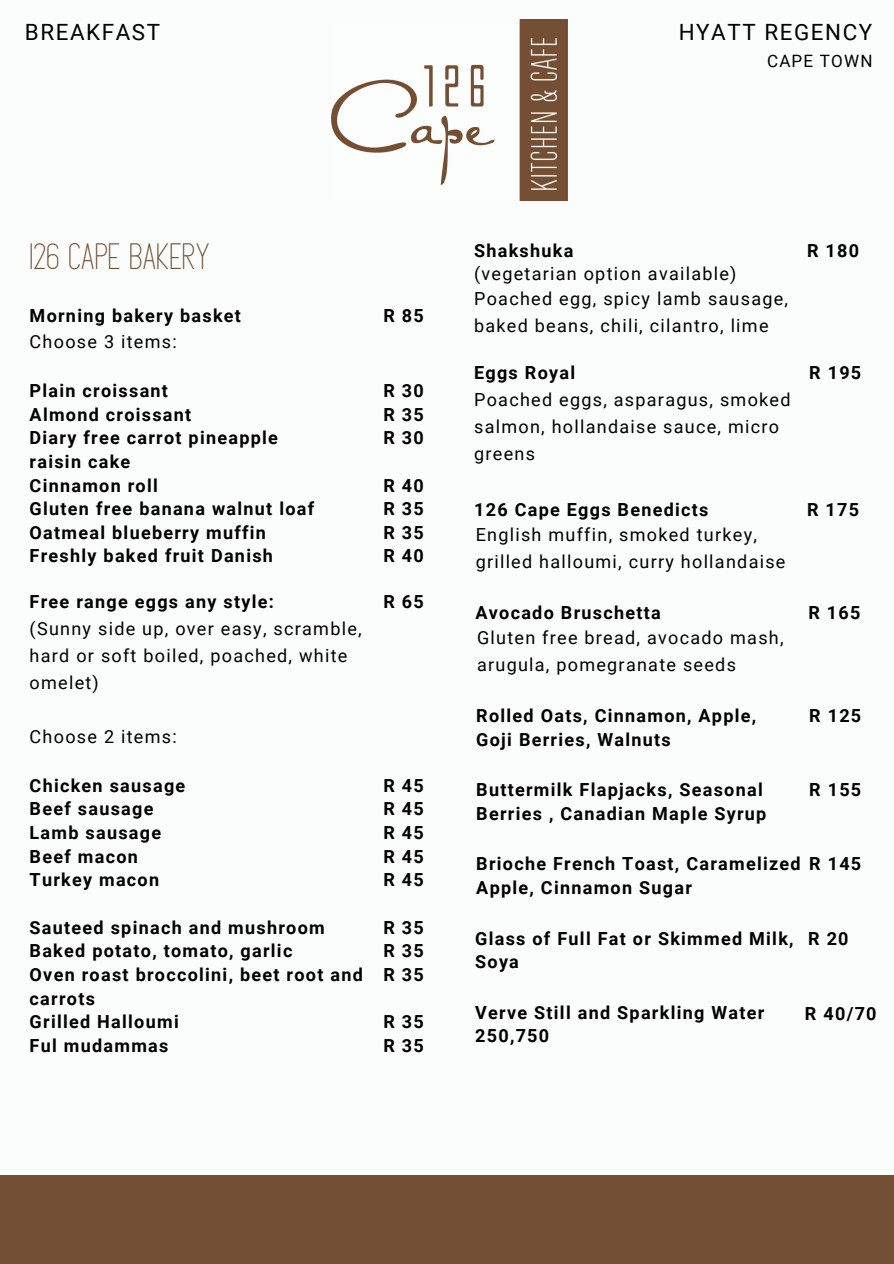
<style>
.page{position:relative;width:894px;height:1264px;background:#fff}
.page>*{position:absolute;margin:0;border:0;box-sizing:border-box;transform-origin:0 0}
.t1{font:700 29.4px "Athens";color:#734f34}
.t2{font:22.35px "Roboto";letter-spacing:.07em;color:#000}
.t3{font:700 18px/23.7px "Roboto";letter-spacing:.07em;color:#000}
.t4{font:18px/27px "Roboto";letter-spacing:.07em;color:#000}
.t5{font:17.1px "Roboto";letter-spacing:.07em;color:#000}
</style>
<div class="page">
<div style="left:0;top:0;width:893px;height:1263px;background:#fbfdfc"></div>
<img style="left:331px;top:19px;width:236px;height:181px">
<div style="left:0;top:1175px;width:893px;height:88px;background:#734f34"></div>
<p class="t2" style="left:25px;top:19px;width:137px">BREAKFAST</p>
<p class="t2" style="left:678px;top:19px;width:195px">HYATT REGENCY</p>
<p class="t5" style="left:766px;top:52px;width:107px">CAPE TOWN</p>
<p class="t1" style="left:31px;top:235px;width:182px">126 CAPE BAKERY</p>
<p class="t3" style="left:30px;top:304px;width:213px">Morning bakery basket</p>
<p class="t3" style="left:383px;top:304px;width:42px">R 85</p>
<p class="t4" style="left:30px;top:329px;width:148px">Choose 3 items:</p>
<p class="t3" style="left:30px;top:379px;width:140px">Plain croissant</p>
<p class="t3" style="left:30px;top:402px;width:163px">Almond croissant</p>
<p class="t3" style="left:30px;top:426px;width:250px">Diary free carrot pineapple</p>
<p class="t3" style="left:30px;top:450px;width:102px">raisin cake</p>
<p class="t3" style="left:30px;top:473px;width:130px">Cinnamon roll</p>
<p class="t3" style="left:30px;top:497px;width:286px">Gluten free banana walnut loaf</p>
<p class="t3" style="left:30px;top:521px;width:238px">Oatmeal blueberry muffin</p>
<p class="t3" style="left:30px;top:544px;width:245px">Freshly baked fruit Danish</p>
<p class="t3" style="left:383px;top:379px;width:42px">R 30</p>
<p class="t3" style="left:383px;top:402px;width:42px">R 35</p>
<p class="t3" style="left:383px;top:426px;width:42px">R 30</p>
<p class="t3" style="left:383px;top:473px;width:42px">R 40</p>
<p class="t3" style="left:383px;top:497px;width:42px">R 35</p>
<p class="t3" style="left:383px;top:521px;width:42px">R 35</p>
<p class="t3" style="left:383px;top:544px;width:42px">R 40</p>
<p class="t3" style="left:30px;top:590px;width:246px">Free range eggs any style:</p>
<p class="t3" style="left:383px;top:590px;width:42px">R 65</p>
<p class="t4" style="left:30px;top:615px;width:333px">(Sunny side up, over easy, scramble, hard or soft boiled, poached, white omelet)</p>
<p class="t4" style="left:30px;top:723px;width:148px">Choose 2 items:</p>
<p class="t3" style="left:30px;top:773px;width:157px">Chicken sausage</p>
<p class="t3" style="left:30px;top:797px;width:125px">Beef sausage</p>
<p class="t3" style="left:30px;top:821px;width:133px">Lamb sausage</p>
<p class="t3" style="left:30px;top:844px;width:110px">Beef macon</p>
<p class="t3" style="left:30px;top:868px;width:131px">Turkey macon</p>
<p class="t3" style="left:30px;top:915px;width:296px">Sauteed spinach and mushroom</p>
<p class="t3" style="left:30px;top:939px;width:264px">Baked potato, tomato, garlic</p>
<p class="t3" style="left:30px;top:962px;width:335px">Oven roast broccolini, beet root and carrots</p>
<p class="t3" style="left:30px;top:1010px;width:151px">Grilled Halloumi</p>
<p class="t3" style="left:30px;top:1033px;width:140px">Ful mudammas</p>
<p class="t3" style="left:383px;top:773px;width:42px">R 45</p>
<p class="t3" style="left:383px;top:797px;width:42px">R 45</p>
<p class="t3" style="left:383px;top:821px;width:42px">R 45</p>
<p class="t3" style="left:383px;top:844px;width:42px">R 45</p>
<p class="t3" style="left:383px;top:868px;width:42px">R 45</p>
<p class="t3" style="left:383px;top:915px;width:42px">R 35</p>
<p class="t3" style="left:383px;top:939px;width:42px">R 35</p>
<p class="t3" style="left:383px;top:962px;width:42px">R 35</p>
<p class="t3" style="left:383px;top:1010px;width:42px">R 35</p>
<p class="t3" style="left:383px;top:1033px;width:42px">R 35</p>
<p class="t3" style="left:474px;top:239px;width:101px">Shakshuka</p>
<p class="t4" style="left:474px;top:261px;width:264px">(vegetarian option available)</p>
<p class="t4" style="left:474px;top:285px;width:315px">Poached egg, spicy lamb sausage, baked beans, chili, cilantro, lime</p>
<p class="t3" style="left:806px;top:239px;width:54px">R 180</p>
<p class="t3" style="left:474px;top:361px;width:102px">Eggs Royal</p>
<p class="t3" style="left:809px;top:361px;width:54px">R 195</p>
<p class="t4" style="left:474px;top:386px;width:318px">Poached eggs, asparagus, smoked salmon, hollandaise sauce, micro greens</p>
<p class="t3" style="left:474px;top:498px;width:236px">126 Cape Eggs Benedicts</p>
<p class="t3" style="left:806px;top:498px;width:54px">R 175</p>
<p class="t4" style="left:475px;top:521px;width:283px">English muffin, smoked turkey,</p>
<p class="t4" style="left:475px;top:548px;width:311px">grilled halloumi, curry hollandaise</p>
<p class="t3" style="left:475px;top:601px;width:187px">Avocado Bruschetta</p>
<p class="t3" style="left:808px;top:601px;width:54px">R 165</p>
<p class="t4" style="left:477px;top:624px;width:308px">Gluten free bread, avocado mash, arugula, pomegranate seeds</p>
<p class="t3" style="left:476px;top:704px;width:281px">Rolled Oats, Cinnamon, Apple,</p>
<p class="t3" style="left:476px;top:728px;width:196px">Goji Berries, Walnuts</p>
<p class="t3" style="left:476px;top:778px;width:288px">Buttermilk Flapjacks, Seasonal</p>
<p class="t3" style="left:476px;top:802px;width:291px">Berries , Canadian Maple Syrup</p>
<p class="t3" style="left:809px;top:704px;width:54px">R 125</p>
<p class="t3" style="left:809px;top:778px;width:54px">R 155</p>
<p class="t3" style="left:476px;top:852px;width:326px">Brioche French Toast, Caramelized<br>Apple, Cinnamon Sugar</p>
<p class="t3" style="left:809px;top:852px;width:54px">R 145</p>
<p class="t3" style="left:475px;top:926px;width:320px">Glass of Full Fat or Skimmed Milk,</p>
<p class="t3" style="left:475px;top:950px;width:45px">Soya</p>
<p class="t3" style="left:807px;top:926px;width:42px">R 20</p>
<p class="t3" style="left:475px;top:1000px;width:290px">Verve Still and Sparkling Water</p>
<p class="t3" style="left:475px;top:1024px;width:75px">250,750</p>
<p class="t3" style="left:804px;top:1002px;width:73px">R 40/70</p>
</div>
